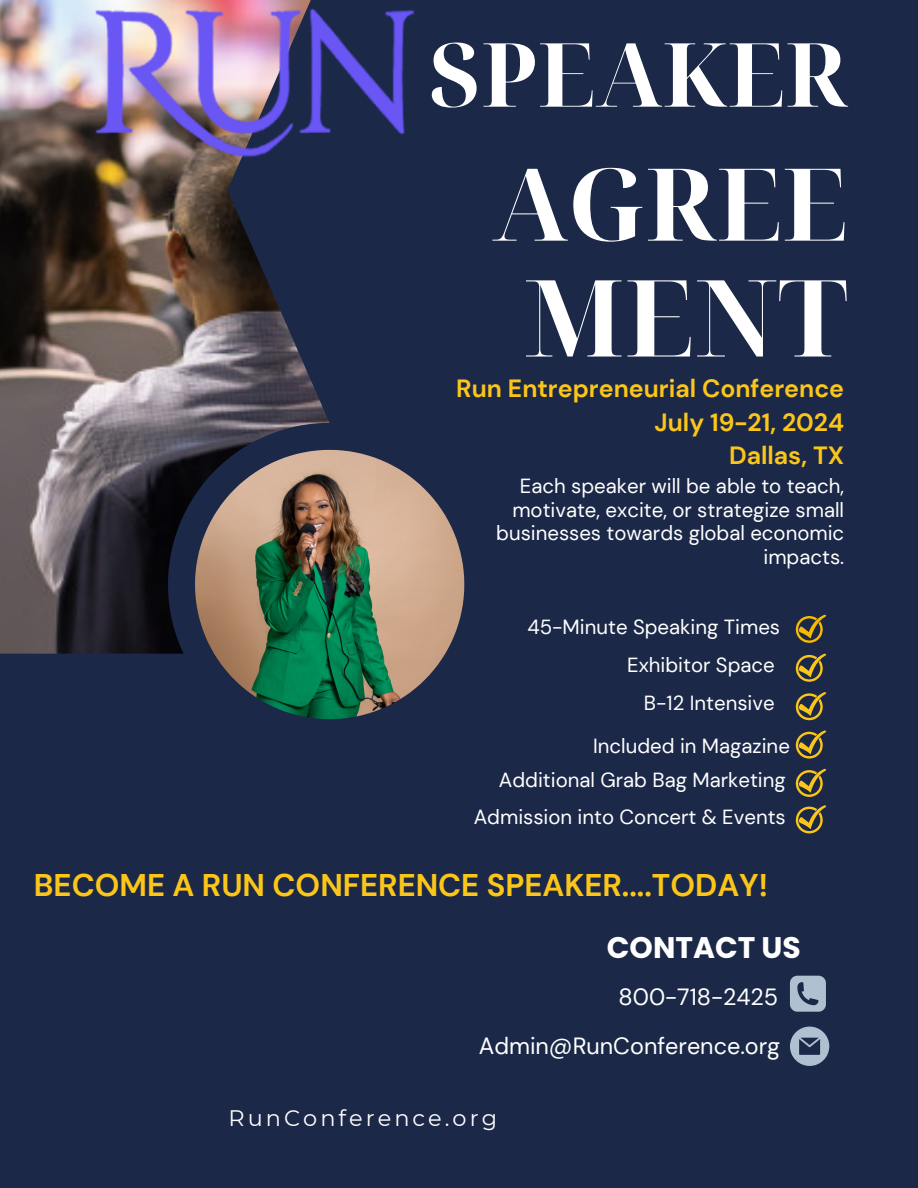
<style>
.page{position:relative;width:918px;height:1188px;background:#1b2848}
.page>*{position:absolute;margin:0;border:0;box-sizing:border-box;transform-origin:0 0}
.t1{font:700 106.65px "Noto Serif Display";color:#fff}
.t2{font:700 100.65px "Noto Serif Display";color:#fff}
.t3{font:700 88.65px "Noto Serif Display";color:#fff}
.t4{font:700 31.2px "DM Sans";color:#fcc618}
.t5{font:700 29.85px "Poppins";color:#fff}
.t6{font:700 24.9px "DM Sans";color:#fcc618}
.t7{font:23.4px "DM Sans";color:#fff}
.t8{font:22.5px "Montserrat";letter-spacing:.135em;color:#fff}
.t9{font:20.4px/23.7px "DM Sans";color:#fff;text-align:right}
</style>
<div class="page">
<img style="left:0;top:0;width:330px;height:654px">
<svg style="left:796px;top:615px;width:30px;height:28px"></svg>
<svg style="left:796px;top:654px;width:30px;height:28px"></svg>
<svg style="left:796px;top:692px;width:30px;height:28px"></svg>
<svg style="left:790px;top:976px;width:36px;height:36px"></svg>
<svg style="left:168px;top:423px;width:297px;height:297px"></svg>
<img style="left:195px;top:450px;width:269px;height:269px">
<img style="left:92px;top:0;width:323px;height:178px">
<svg style="left:796px;top:730px;width:30px;height:29px"></svg>
<svg style="left:796px;top:769px;width:30px;height:28px"></svg>
<svg style="left:796px;top:805px;width:30px;height:28px"></svg>
<svg style="left:790px;top:1027px;width:39px;height:39px"></svg>
<p class="t3" style="left:429px;top:12px;width:420px">SPEAKER</p>
<p class="t2" style="left:492px;top:133px;width:357px">AGREE</p>
<p class="t1" style="left:523px;top:243px;width:326px">MENT</p>
<p class="t6" style="left:456px;top:372px;width:389px">Run Entrepreneurial Conference</p>
<p class="t6" style="left:655px;top:406px;width:191px">July 19-21, 2024</p>
<p class="t6" style="left:729px;top:440px;width:117px">Dallas, TX</p>
<p class="t9" style="left:496px;top:474px;width:349px">Each speaker will be able to teach, motivate, excite, or strategize small businesses towards global economic impacts.</p>
<p class="t9" style="left:527px;top:615px;width:254px">45-Minute Speaking Times</p>
<p class="t9" style="left:627px;top:653px;width:149px">Exhibitor Space</p>
<p class="t9" style="left:644px;top:692px;width:132px">B-12 Intensive</p>
<p class="t9" style="left:593px;top:734px;width:198px">Included in Magazine</p>
<p class="t9" style="left:499px;top:768px;width:288px">Additional Grab Bag Marketing</p>
<p class="t9" style="left:474px;top:805px;width:314px">Admission into Concert &amp; Events</p>
<p class="t4" style="left:34px;top:865px;width:736px">BECOME A RUN CONFERENCE SPEAKER....TODAY!</p>
<p class="t5" style="left:607px;top:927px;width:196px">CONTACT US</p>
<p class="t7" style="left:619px;top:982px;width:161px">800-718-2425</p>
<p class="t7" style="left:479px;top:1031px;width:303px">Admin@RunConference.org</p>
<p class="t8" style="left:229px;top:1104px;width:270px">RunConference.org</p>
</div>
